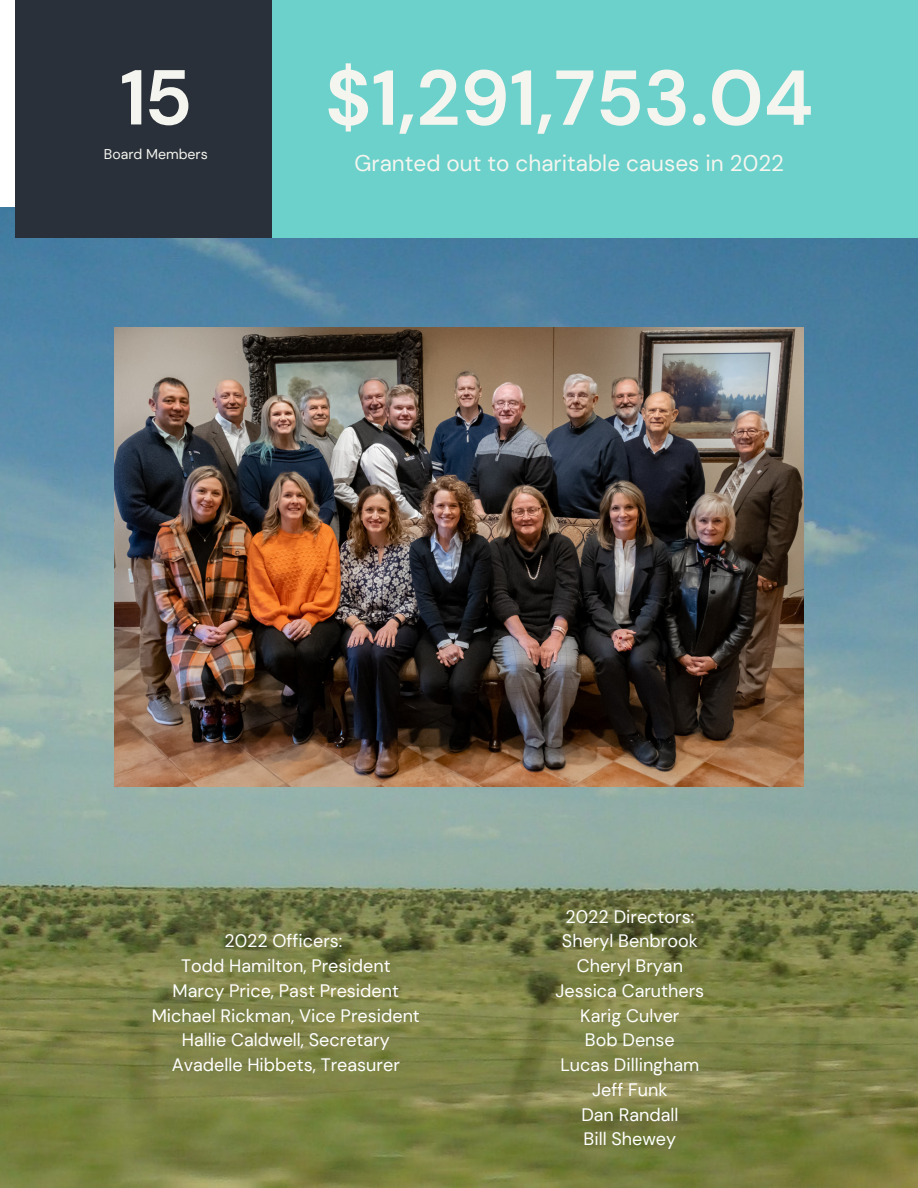
<style>
.page{position:relative;width:918px;height:1188px;background:#fff}
.page>*{position:absolute;margin:0;border:0;box-sizing:border-box;transform-origin:0 0}
.t1{font:700 77.55px "DM Sans";color:#f5f5ef}
.t2{font:22.65px "DM Sans";color:#f5f5ef}
.t3{font:18px "DM Sans";color:#fff}
.t4{font:14.1px "DM Sans";color:#f5f5ef}
</style>
<div class="page">
<img style="left:0;top:208px;width:918px;height:980px">
<div style="left:15px;top:0;width:258px;height:238px;background:#293039"></div>
<div style="left:272px;top:0;width:646px;height:238px;background:#6cd1cb"></div>
<img style="left:115px;top:327px;width:688px;height:459px">
<p class="t1" style="left:120px;top:48px;width:74px">15</p>
<p class="t4" style="left:104px;top:145px;width:105px">Board Members</p>
<p class="t1" style="left:325px;top:48px;width:490px">$1,291,753.04</p>
<p class="t2" style="left:354px;top:148px;width:431px">Granted out to charitable causes in 2022</p>
<p class="t3" style="left:224px;top:930px;width:120px">2022 Officers:</p>
<p class="t3" style="left:181px;top:954px;width:211px">Todd Hamilton, President</p>
<p class="t3" style="left:173px;top:979px;width:228px">Marcy Price, Past President</p>
<p class="t3" style="left:152px;top:1004px;width:270px">Michael Rickman, Vice President</p>
<p class="t3" style="left:182px;top:1029px;width:209px">Hallie Caldwell, Secretary</p>
<p class="t3" style="left:172px;top:1053px;width:230px">Avadelle Hibbets, Treasurer</p>
<p class="t3" style="left:566px;top:905px;width:130px">2022 Directors:</p>
<p class="t3" style="left:562px;top:930px;width:137px">Sheryl Benbrook</p>
<p class="t3" style="left:577px;top:954px;width:108px">Cheryl Bryan</p>
<p class="t3" style="left:555px;top:979px;width:150px">Jessica Caruthers</p>
<p class="t3" style="left:580px;top:1004px;width:101px">Karig Culver</p>
<p class="t3" style="left:585px;top:1029px;width:91px">Bob Dense</p>
<p class="t3" style="left:560px;top:1053px;width:141px">Lucas Dillingham</p>
<p class="t3" style="left:592px;top:1078px;width:77px">Jeff Funk</p>
<p class="t3" style="left:581px;top:1103px;width:99px">Dan Randall</p>
<p class="t3" style="left:584px;top:1128px;width:94px">Bill Shewey</p>
</div>
